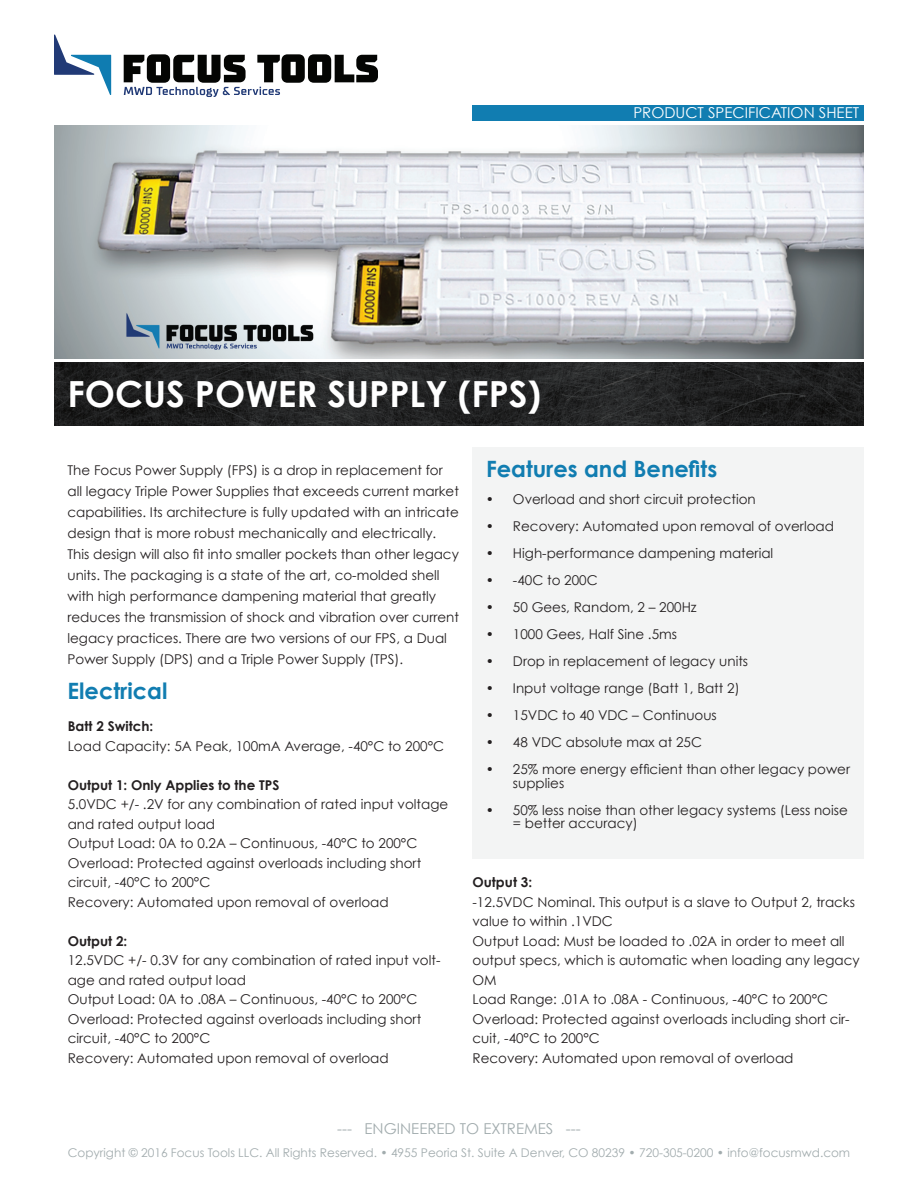
<style>
.page{position:relative;width:918px;height:1188px;background:#fff}
.page>*{position:absolute;margin:0;border:0;box-sizing:border-box;transform-origin:0 0}
.t1{font:700 36px "Century Gothic";color:#fff}
.t2{font:700 22.5px "Century Gothic";color:#117db1}
.t3{font:15px "Century Gothic";color:#a2acae}
.t4{font:15px "Century Gothic";color:#fff}
.t5{font:13.5px/19.5px "Century Gothic";color:#231f20}
.t6{font:700 13.5px "Century Gothic";color:#231f20}
.t7{font:12px "Century Gothic";color:#a2acae}
</style>
<div class="page">
<div style="left:472px;top:105px;width:392px;height:15px;background:#117db1"></div>
<svg style="left:54px;top:35px;width:57px;height:60px"></svg>
<svg style="left:124px;top:54px;width:254px;height:43px"></svg>
<img style="left:54px;top:363px;width:810px;height:62px">
<div style="left:472px;top:447px;width:392px;height:412px;background:#f3f4f4"></div>
<img style="left:54px;top:125px;width:810px;height:233px">
<p class="t4" style="left:633px;top:104px;width:21px">Prod</p>
<p class="t4" style="left:676px;top:104px;width:94px">uct Specificat</p>
<p class="t4" style="left:787px;top:104px;width:72px">ion Sheet</p>
<h1 class="t1" style="left:68px;top:371px;width:475px">Focus Power Supp ly (FPS)</h1>
<p class="t5" style="left:68px;top:460px;width:393px;line-height:21px">The Focus Power Supply (FPS) is a drop in replacement for all legacy Triple Power Supplies that exceeds current market capabilities. Its architecture is fully updated with an intricate design that is more robust mechanically and electrically.<br>This design will also fit into smaller pockets than other legacy units. The packaging is a state of the art, co-molded shell with high performance dampening material that greatly reduces the transmission of shock and vibration over current legacy practices. There are two versions of our FPS, a Dual Power Supply (DPS) and a Triple Power Supply (TPS).</p>
<h2 class="t2" style="left:486px;top:455px;width:233px">Features and Benefits</h2>
<p class="t5" style="left:486px;top:490px;width:271px">• Overload and short circuit protection</p>
<p class="t5" style="left:486px;top:517px;width:350px">• Recovery: Automated upon removal of overload</p>
<p class="t5" style="left:486px;top:544px;width:289px">• High-performance dampening material</p>
<p class="t5" style="left:486px;top:571px;width:113px">• -40C to 200C</p>
<p class="t5" style="left:486px;top:598px;width:212px">• 50 Gees, Random, 2 – 200Hz</p>
<p class="t5" style="left:486px;top:625px;width:193px">• 1000 Gees, Half Sine .5ms</p>
<p class="t5" style="left:486px;top:652px;width:264px">• Drop in replacement of legacy units</p>
<p class="t5" style="left:486px;top:679px;width:255px">• Input voltage range (Batt 1, Batt 2)</p>
<p class="t5" style="left:486px;top:706px;width:232px">• 15VDC to 40 VDC – Continuous</p>
<p class="t5" style="left:486px;top:733px;width:218px">• 48 VDC absolute max at 25C</p>
<p class="t5" style="left:513px;top:763px;width:339px;line-height:13.5px;text-indent:-27px">• 25% more energy efficient than other legacy power supplies</p>
<p class="t5" style="left:513px;top:803px;width:336px;line-height:13.5px;text-indent:-27px">• 50% less noise than other legacy systems (Less noise = better accuracy)</p>
<h2 class="t2" style="left:68px;top:677px;width:101px">Electrical</h2>
<p class="t6" style="left:68px;top:718px;width:87px">Batt 2 Switch:</p>
<p class="t5" style="left:68px;top:736px;width:378px">Load Capacity: 5A Peak, 100mA Average, -40°C to 200°C</p>
<p class="t6" style="left:68px;top:776px;width:212px">Output 1: Only Applies to the TPS</p>
<p class="t5" style="left:68px;top:794px;width:382px">5.0VDC +/- .2V for any combination of rated input voltage and rated output load<br>Output Load: 0A to 0.2A – Continuous, -40°C to 200°C Overload: Protected against overloads including short circuit, -40°C to 200°C<br>Recovery: Automated upon removal of overload</p>
<p class="t6" style="left:68px;top:932px;width:61px">Output 2:</p>
<p class="t5" style="left:68px;top:950px;width:374px">12.5VDC +/- 0.3V for any combination of rated input volt&shy;age and rated output load<br>Output Load: 0A to .08A – Continuous, -40°C to 200°C Overload: Protected against overloads including short circuit, -40°C to 200°C<br>Recovery: Automated upon removal of overload</p>
<p class="t6" style="left:472px;top:874px;width:61px">Output 3:</p>
<p class="t5" style="left:472px;top:892px;width:389px">-12.5VDC Nominal. This output is a slave to Output 2, tracks value to within .1VDC<br>Output Load: Must be loaded to .02A in order to meet all output specs, which is automatic when loading any legacy OM<br>Load Range: .01A to .08A - Continuous, -40°C to 200°C Overload: Protected against overloads including short cir&shy;cuit, -40°C to 200°C<br>Recovery: Automated upon removal of overload</p>
<p class="t3" style="left:337px;top:1119px;width:245px">--- ENGINEERED TO EXTREMES ---</p>
<p class="t7" style="left:68px;top:1145px;width:784px">Copyright © 2016 Focus Tools LLC. All Rights Reserved. • 4955 Peoria St. Suite A Denver, CO 80239 • 720-305-0200 • info@focusmwd.com</p>
</div>
